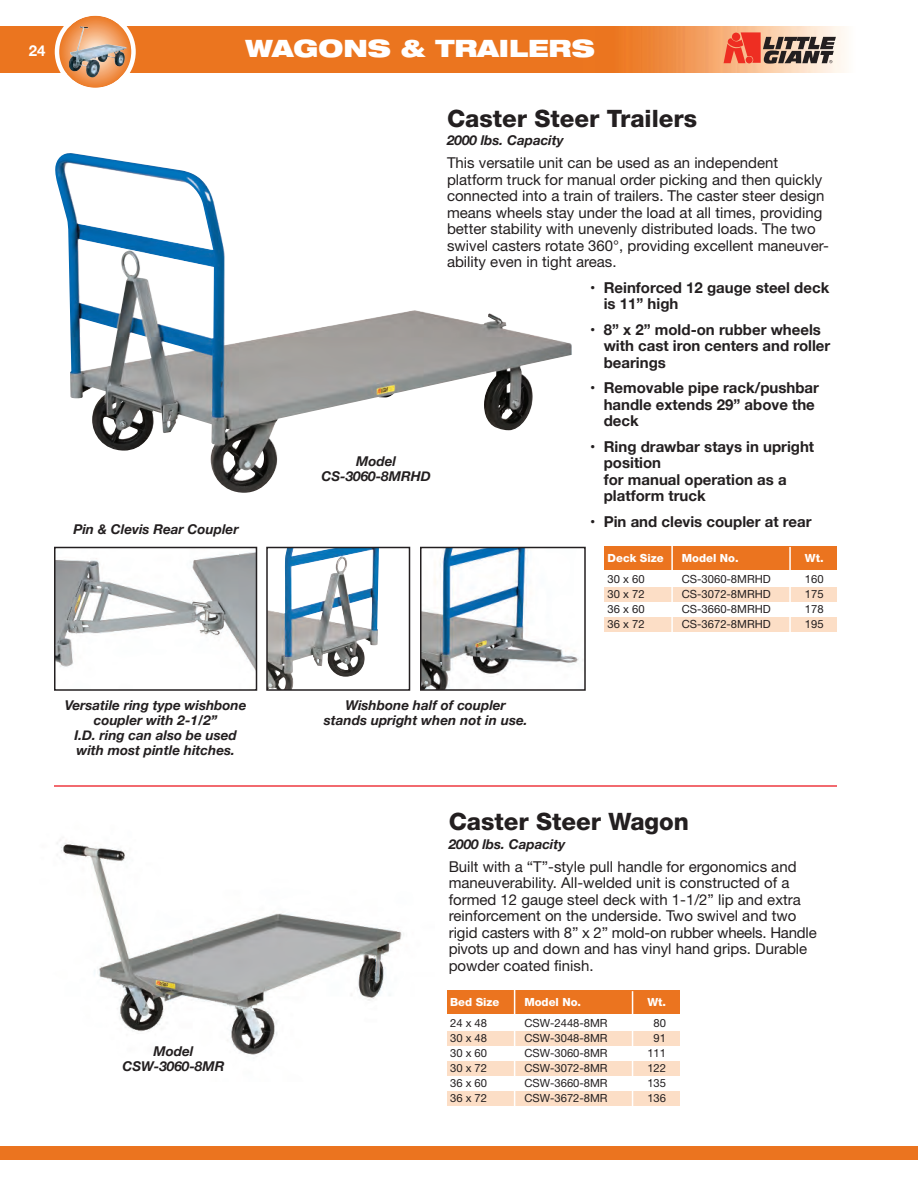
<style>
.page{position:relative;width:918px;height:1188px;background:#fff}
.page>*{position:absolute;margin:0;border:0;box-sizing:border-box;transform-origin:0 0}
.t1{font:800 24px "Helvetica Neue";color:#231f20}
.t2{font:900 expanded 24px "Helvetica Neue";color:#fff}
.t3{font:15px/16.5px "Helvetica Neue";color:#231f20}
.t4{font:700 15px/16.5px "Helvetica Neue";color:#231f20}
.t5{font:700 15px "Helvetica Neue";color:#fff}
.t6{font:italic 700 13.5px/15px "Helvetica Neue";color:#231f20;text-align:center}
.t7{font:11.25px "Helvetica Neue";color:#231f20}
.t8{font:800 11.25px "Helvetica Neue";color:#fff}
</style>
<div class="page">
<img style="left:57px;top:843px;width:345px;height:212px">
<div style="left:447px;top:990px;width:233px;height:24px;background:#eb741f"></div>
<div style="left:447px;top:1031px;width:233px;height:15px;background:#fcdec6"></div>
<div style="left:447px;top:1061px;width:233px;height:15px;background:#fcdec6"></div>
<div style="left:447px;top:1091px;width:233px;height:15px;background:#fcdec6"></div>
<hr style="left:514px;top:990px;width:1px;height:118px;background:#fff">
<hr style="left:632px;top:991px;width:1px;height:116px;background:#fff">
<hr style="left:54px;top:785px;width:783px;height:2px;background:#ee3a41">
<img style="left:55px;top:153px;width:517px;height:340px">
<div style="left:605px;top:546px;width:232px;height:24px;background:#eb741f"></div>
<div style="left:605px;top:587px;width:232px;height:15px;background:#fcdec6"></div>
<div style="left:605px;top:617px;width:232px;height:15px;background:#fcdec6"></div>
<hr style="left:671px;top:546px;width:2px;height:88px;background:#fff">
<hr style="left:789px;top:547px;width:2px;height:87px;background:#fff">
<img style="left:57px;top:552px;width:197px;height:116px">
<div style="left:54px;top:547px;width:203px;height:144px;border:2px solid #231f20"></div>
<img style="left:269px;top:550px;width:110px;height:138px">
<div style="left:266px;top:547px;width:144px;height:144px;border:2px solid #231f20"></div>
<img style="left:423px;top:550px;width:160px;height:138px">
<div style="left:420px;top:547px;width:166px;height:144px;border:2px solid #231f20"></div>
<img style="left:0;top:26px;width:846px;height:47px">
<svg style="left:724px;top:32px;width:112px;height:32px;background:#b17262"></svg>
<svg style="left:55px;top:15px;width:81px;height:73px"></svg>
<img style="left:69px;top:26px;width:58px;height:51px">
<div style="left:0;top:1146px;width:918px;height:14px;background:#eb741f"></div>
<p class="t5" style="left:29px;top:42px;width:18px">24</p>
<h1 class="t2" style="left:245px;top:40px;width:351px">WAGONS &amp; TRAILERS</h1>
<p class="t6" style="left:73px;top:522px;width:167px">Pin &amp; Clevis Rear Coupler</p>
<p class="t6" style="left:65px;top:697px;width:183px">Versatile ring type wishbone coupler with 2-1/2”<br>I.D. ring can also be used with most pintle hitches.</p>
<p class="t6" style="left:122px;top:1043px;width:104px">Model<br>CSW-3060-8MR</p>
<p class="t6" style="left:321px;top:453px;width:111px">Model<br>CS-3060-8MRHD</p>
<h1 class="t1" style="left:447px;top:109px;width:252px">Caster Steer Trailers</h1>
<p class="t6" style="left:447px;top:132px;width:118px">2000 lbs. Capacity</p>
<p class="t3" style="left:447px;top:156px;width:383px">This versatile unit can be used as an independent platform truck for manual order picking and then quickly connected into a train of trailers. The caster steer design means wheels stay under the load at all times, providing better stability with unevenly distributed loads. The two swivel casters rotate 360°, providing excellent maneuver&shy;ability even in tight areas.</p>
<p class="t4" style="left:604px;top:279px;width:227px;text-indent:-14px">• Reinforced 12 gauge steel deck is 11” high</p>
<p class="t4" style="left:604px;top:321px;width:228px;text-indent:-14px">• 8” x 2” mold-on rubber wheels with cast iron centers and roller bearings</p>
<p class="t4" style="left:604px;top:379px;width:217px;text-indent:-14px">• Removable pipe rack/pushbar handle extends 29” above the deck</p>
<p class="t4" style="left:604px;top:438px;width:212px;text-indent:-14px">• Ring drawbar stays in upright position<br>for manual operation as a platform truck</p>
<p class="t4" style="left:590px;top:513px;width:223px">• Pin and clevis coupler at rear</p>
<p class="t8" style="left:608px;top:554px;width:58px">Deck Size</p>
<p class="t8" style="left:682px;top:554px;width:58px">Model No.</p>
<p class="t8" style="left:805px;top:554px;width:20px">Wt.</p>
<p class="t7" style="left:608px;top:575px;width:39px">30 x 60</p>
<p class="t7" style="left:682px;top:575px;width:90px">CS-3060-8MRHD</p>
<p class="t7" style="left:805px;top:575px;width:20px">160</p>
<p class="t7" style="left:608px;top:590px;width:39px">30 x 72</p>
<p class="t7" style="left:682px;top:590px;width:90px">CS-3072-8MRHD</p>
<p class="t7" style="left:805px;top:590px;width:20px">175</p>
<p class="t7" style="left:608px;top:605px;width:39px">36 x 60</p>
<p class="t7" style="left:682px;top:605px;width:90px">CS-3660-8MRHD</p>
<p class="t7" style="left:805px;top:605px;width:20px">178</p>
<p class="t7" style="left:608px;top:620px;width:39px">36 x 72</p>
<p class="t7" style="left:682px;top:620px;width:90px">CS-3672-8MRHD</p>
<p class="t7" style="left:805px;top:620px;width:20px">195</p>
<p class="t6" style="left:324px;top:698px;width:205px">Wishbone half of coupler stands upright when not in use.</p>
<h1 class="t1" style="left:449px;top:813px;width:242px">Caster Steer Wagon</h1>
<p class="t6" style="left:449px;top:836px;width:118px">2000 lbs. Capacity</p>
<p class="t3" style="left:449px;top:860px;width:370px">Built with a “T”-style pull handle for ergonomics and maneuverability. All-welded unit is constructed of a formed 12 gauge steel deck with 1-1/2” lip and extra reinforcement on the underside. Two swivel and two rigid casters with 8” x 2” mold-on rubber wheels. Handle pivots up and down and has vinyl hand grips. Durable powder coated finish.</p>
<p class="t8" style="left:450px;top:998px;width:51px">Bed Size</p>
<p class="t8" style="left:524px;top:998px;width:58px">Model No.</p>
<p class="t8" style="left:647px;top:998px;width:20px">Wt.</p>
<p class="t7" style="left:450px;top:1019px;width:39px">24 x 48</p>
<p class="t7" style="left:524px;top:1019px;width:85px">CSW-2448-8MR</p>
<p class="t7" style="left:654px;top:1019px;width:14px">80</p>
<p class="t7" style="left:450px;top:1034px;width:39px">30 x 48</p>
<p class="t7" style="left:524px;top:1034px;width:85px">CSW-3048-8MR</p>
<p class="t7" style="left:654px;top:1034px;width:14px">91</p>
<p class="t7" style="left:450px;top:1049px;width:39px">30 x 60</p>
<p class="t7" style="left:524px;top:1049px;width:85px">CSW-3060-8MR</p>
<p class="t7" style="left:647px;top:1049px;width:20px">111</p>
<p class="t7" style="left:450px;top:1064px;width:39px">30 x 72</p>
<p class="t7" style="left:524px;top:1064px;width:85px">CSW-3072-8MR</p>
<p class="t7" style="left:647px;top:1064px;width:20px">122</p>
<p class="t7" style="left:450px;top:1079px;width:39px">36 x 60</p>
<p class="t7" style="left:524px;top:1079px;width:85px">CSW-3660-8MR</p>
<p class="t7" style="left:647px;top:1079px;width:20px">135</p>
<p class="t7" style="left:450px;top:1094px;width:39px">36 x 72</p>
<p class="t7" style="left:524px;top:1094px;width:85px">CSW-3672-8MR</p>
<p class="t7" style="left:647px;top:1094px;width:20px">136</p>
</div>
